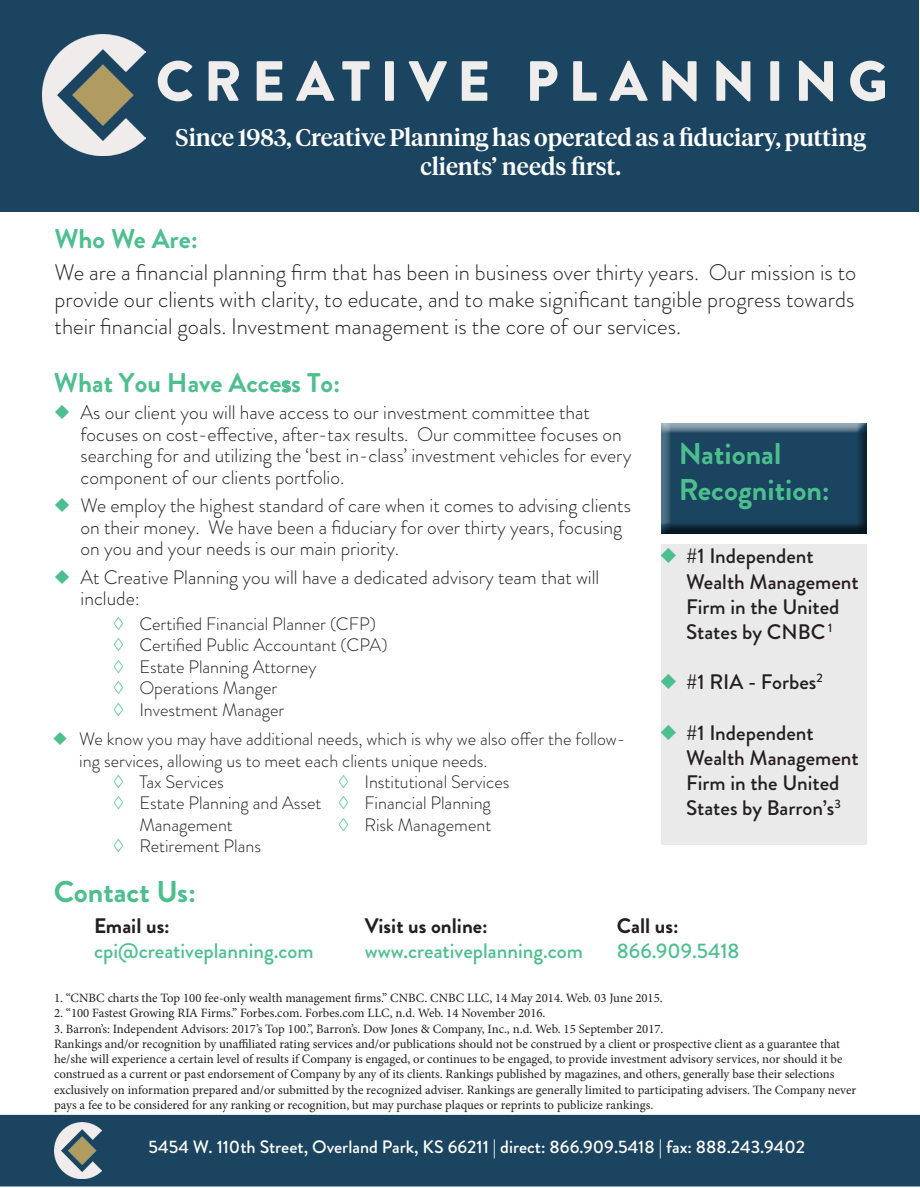
<style>
.page{position:relative;width:920px;height:1188px;background:#fff}
.page>*{position:absolute;margin:0;border:0;box-sizing:border-box;transform-origin:0 0}
.t1{font:700 30px/36px "Brandon Grotesque";color:#4dbf8e}
.t2{font:700 27px "Brandon Grotesque";color:#4dbf8e}
.t3{font:500 24px/28.8px "Tiempos Headline";color:#fff;text-align:center}
.t4{font:300 22.5px/27px "Brandon Grotesque";color:#231f20;text-align:justify}
.t5{font:500 21px/25.2px "Brandon Grotesque";color:#231f20}
.t6{font:500 21px/25.2px "Brandon Grotesque";color:#4dbf8e}
.t7{font:300 19.5px/21.6px "Brandon Grotesque";color:#231f20}
.t8{font:300 18px/21.6px "Brandon Grotesque";color:#231f20}
.t9{font:500 18px "Brandon Grotesque";color:#fff}
.t10{font:12.75px/15.3px "Minion Pro";color:#231f20}
.s1{color:#4dbf8e}
.s2{font-weight:700;color:#231f20}
</style>
<div class="page">
<div style="left:0;top:0;width:918px;height:212px;background:#1b4460"></div>
<svg style="left:158px;top:61px;width:34px;height:40px"></svg>
<svg style="left:209px;top:61px;width:30px;height:40px"></svg>
<svg style="left:257px;top:61px;width:25px;height:40px"></svg>
<svg style="left:296px;top:61px;width:38px;height:40px"></svg>
<svg style="left:342px;top:61px;width:27px;height:40px"></svg>
<div style="left:385px;top:61px;width:9px;height:40px;background:#efeeed"></div>
<svg style="left:408px;top:61px;width:39px;height:40px"></svg>
<svg style="left:462px;top:61px;width:25px;height:40px"></svg>
<svg style="left:530px;top:61px;width:27px;height:40px"></svg>
<svg style="left:573px;top:61px;width:23px;height:40px"></svg>
<svg style="left:609px;top:61px;width:39px;height:40px"></svg>
<svg style="left:662px;top:61px;width:34px;height:40px"></svg>
<svg style="left:716px;top:61px;width:34px;height:40px"></svg>
<div style="left:770px;top:61px;width:9px;height:40px;background:#efeeed"></div>
<svg style="left:798px;top:61px;width:35px;height:40px"></svg>
<svg style="left:850px;top:61px;width:35px;height:40px"></svg>
<img style="left:42px;top:35px;width:103px;height:120px">
<div style="left:0;top:1114px;width:920px;height:73px;background:#1b4460"></div>
<img style="left:54px;top:1123px;width:48px;height:55px">
<div style="left:661px;top:545px;width:205px;height:300px;background:#eaeaea"></div>
<div style="left:659px;top:423px;width:209px;height:113px;background:#231f20;opacity:.75"></div>
<p class="t3" style="left:176px;top:122px;width:691px">Since 1983, Creative Planning has operated as a fiduciary, putting clients’ needs first.</p>
<p class="t2" style="left:55px;top:220px;width:145px">Who We Are:</p>
<p class="t4" style="left:55px;top:259px;width:803px">We are a financial planning firm that has been in business over thirty years. Our mission is to provide our clients with clarity, to educate, and to make significant tangible progress towards their financial goals. Investment management is the core of our services.</p>
<p class="t2" style="left:54px;top:364px;width:288px">What You Have Access To:</p>
<p class="t7" style="left:80px;top:401px;width:552px;text-indent:-27px"><span class="s1">○</span> As our client you will have access to our investment committee that focuses on cost-effective, after-tax results. Our committee focuses on searching for and utilizing the ‘best in-class’ investment vehicles for every component of our clients portfolio.</p>
<p class="t7" style="left:80px;top:495px;width:552px;text-indent:-27px"><span class="s1">○</span> We employ the highest standard of care when it comes to advising clients on their money. We have been a fiduciary for over thirty years, focusing on you and your needs is our main priority.</p>
<p class="t7" style="left:80px;top:566px;width:520px;text-indent:-27px"><span class="s1">○</span> At Creative Planning you will have a dedicated advisory team that will include:</p>
<p class="t8" style="left:112px;top:613px;width:265px"><span class="s1">◊</span> Certified Financial Planner (CFP)</p>
<p class="t8" style="left:112px;top:634px;width:276px"><span class="s1">◊</span> Certified Public Accountant (CPA)</p>
<p class="t8" style="left:112px;top:656px;width:205px"><span class="s1">◊</span> Estate Planning Attorney</p>
<p class="t8" style="left:112px;top:677px;width:166px"><span class="s1">◊</span> Operations Manger</p>
<p class="t8" style="left:112px;top:699px;width:173px"><span class="s1">◊</span> Investment Manager</p>
<p class="t8" style="left:79px;top:728px;width:547px;text-indent:-27px"><span class="s1">○</span> We know you may have additional needs, which is why we also offer the follow&shy;ing services, allowing us to meet each clients unique needs.</p>
<p class="t8" style="left:112px;top:771px;width:113px"><span class="s1">◊</span> Tax Services</p>
<p class="t8" style="left:139px;top:792px;width:183px;text-indent:-27px"><span class="s1">◊</span> Estate Planning and Asset<br>Management</p>
<p class="t8" style="left:112px;top:835px;width:150px"><span class="s1">◊</span> Retirement Plans</p>
<p class="t1" style="left:54px;top:874px;width:144px">Contact Us:</p>
<p class="t8" style="left:337px;top:771px;width:173px"><span class="s1">◊</span> Institutional Services</p>
<p class="t8" style="left:337px;top:792px;width:155px"><span class="s1">◊</span> Financial Planning</p>
<p class="t8" style="left:337px;top:814px;width:155px"><span class="s1">◊</span> Risk Management</p>
<p class="t1" style="left:678px;top:437px;width:153px">National<br>Recognition:</p>
<p class="t5" style="left:686px;top:544px;width:174px;text-indent:-27px"><span class="s1">○</span> #1 Independent<br>Wealth Management<br>Firm in the United<br>States by CNBC <sup>1</sup></p>
<p class="t5" style="left:659px;top:670px;width:165px"><span class="s1">○</span> #1 RIA - Forbes<sup>2</sup></p>
<p class="t5" style="left:686px;top:720px;width:174px;text-indent:-27px"><span class="s1">○</span> #1 Independent<br>Wealth Management<br>Firm in the United<br>States by Barron’s<sup>3</sup></p>
<p class="t6" style="left:94px;top:914px;width:221px"><span class="s2">Email us: </span>cpi@creativeplanning.com</p>
<p class="t6" style="left:365px;top:914px;width:220px"><span class="s2">Visit us online: </span>www.creativeplanning.com</p>
<p class="t6" style="left:617px;top:914px;width:124px"><span class="s2">Call us:<br></span>866.909.5418</p>
<p class="t10" style="left:54px;top:990px;width:610px">1. “CNBC charts the Top 100 fee-only wealth management firms.” CNBC. CNBC LLC, 14 May 2014. Web. 03 June 2015.</p>
<p class="t10" style="left:54px;top:1006px;width:493px">2. “100 Fastest Growing RIA Firms.” Forbes.com. Forbes.com LLC, n.d. Web. 14 November 2016.</p>
<p class="t10" style="left:54px;top:1021px;width:803px">3. Barron’s: Independent Advisors: 2017’s Top 100.”, Barron’s. Dow Jones &amp; Company, Inc., n.d. Web. 15 September 2017.<br>Rankings and/or recognition by unaffiliated rating services and/or publications should not be construed by a client or prospective client as a guarantee that he/she will experience a certain level of results if Company is engaged, or continues to be engaged, to provide investment advisory services, nor should it be construed as a current or past endorsement of Company by any of its clients. Rankings published by magazines, and others, generally base their selections exclusively on information prepared and/or submitted by the recognized adviser. Rankings are generally limited to participating advisers. The Company never pays a fee to be considered for any ranking or recognition, but may purchase plaques or reprints to publicize rankings.</p>
<p class="t9" style="left:148px;top:1134px;width:658px">5454 W. 110th Street, Overland Park, KS 66211 | direct: 866.909.5418 | fax: 888.243.9402</p>
</div>
